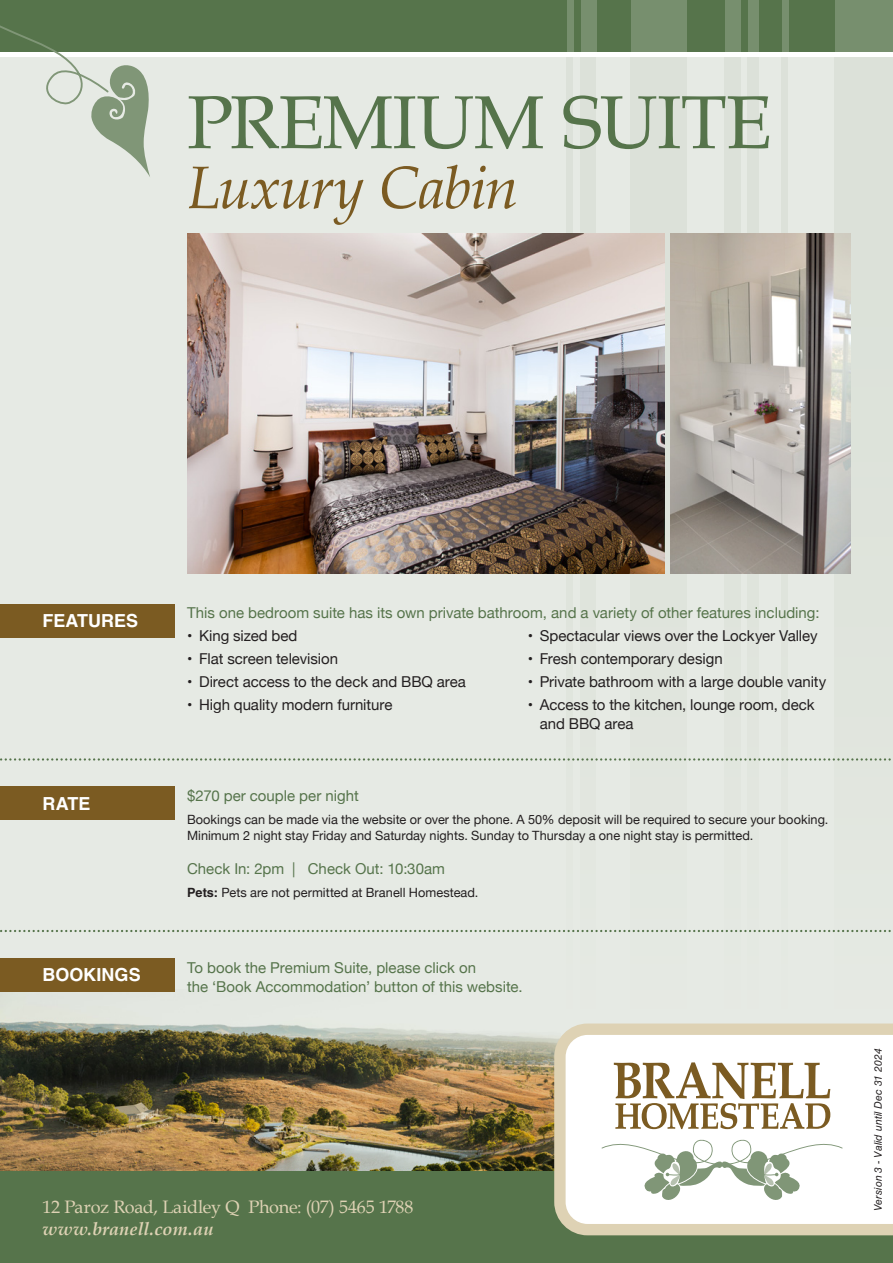
<style>
.page{position:relative;width:893px;height:1263px;background:#fff}
.page>*{position:absolute;margin:0;border:0;box-sizing:border-box;transform-origin:0 0}
.t1{font:75px "Book Antiqua";letter-spacing:-.015em;color:#56744b}
.t2{font:italic 60px "Book Antiqua";letter-spacing:-.02em;color:#7b5b22}
.t3{font:18px "Book Antiqua";letter-spacing:-.015em;color:#ded2b4}
.t4{font:700 18px "Helvetica LT Std";color:#fff}
.t5{font:italic 700 18px "Book Antiqua";letter-spacing:.01em;color:#ded2b4}
.t6{font:15px/19.5px "Helvetica Neue";letter-spacing:-.005em;color:#231f20}
.t7{font:15px/19.2px "Helvetica Neue";color:#56744b}
.t8{font:12.75px/16.5px "Helvetica Neue";letter-spacing:.005em;color:#231f20}
.t9{font:italic 10.5px "Helvetica LT Std";letter-spacing:.01em;color:#231f20}
.s1{font-family:"Helvetica LT Std";font-weight:700}
</style>
<div class="page">
<div style="left:0;top:57px;width:893px;height:1114px;background:#e6eae4"></div>
<div style="left:630px;top:57px;width:56px;height:955px;background:#e0e5dd"></div>
<div style="left:567px;top:57px;width:6px;height:955px;background:#e0e5dd"></div>
<div style="left:580px;top:57px;width:16px;height:955px;background:#e0e5dd"></div>
<div style="left:748px;top:57px;width:10px;height:955px;background:#e0e5dd"></div>
<div style="left:782px;top:57px;width:6px;height:955px;background:#e0e5dd"></div>
<div style="left:724px;top:57px;width:16px;height:955px;background:#e0e5dd"></div>
<div style="left:834px;top:57px;width:59px;height:955px;background:#dfe4dc"></div>
<div style="left:0;top:0;width:893px;height:52px;background:#56744b"></div>
<svg style="left:0;top:25px;width:150px;height:152px"></svg>
<div style="left:631px;top:0;width:56px;height:52px;background:#778f6e"></div>
<div style="left:567px;top:0;width:6px;height:52px;background:#778f6e"></div>
<div style="left:581px;top:0;width:15px;height:52px;background:#778f6e"></div>
<div style="left:748px;top:0;width:11px;height:52px;background:#778f6e"></div>
<div style="left:782px;top:0;width:6px;height:52px;background:#778f6e"></div>
<div style="left:725px;top:0;width:16px;height:52px;background:#778f6e"></div>
<div style="left:835px;top:0;width:58px;height:52px;background:#778f6e"></div>
<img style="left:0;top:990px;width:548px;height:181px">
<div style="left:0;top:1171px;width:893px;height:92px;background:#56744b"></div>
<svg style="left:548px;top:1023px;width:345px;height:213px;background:#f2efe7"></svg>
<svg style="left:614px;top:1062px;width:216px;height:67px;background:#cfc3ae"></svg>
<svg style="left:601px;top:1139px;width:242px;height:62px;background:#e1e6df"></svg>
<img style="left:187px;top:234px;width:477px;height:340px">
<img style="left:671px;top:234px;width:179px;height:340px">
<div style="left:0;top:604px;width:174px;height:33px;background:#7b5b22"></div>
<div style="left:0;top:787px;width:174px;height:33px;background:#7b5b22"></div>
<svg style="left:0;top:758px;width:891px;height:3px"></svg>
<div style="left:0;top:958px;width:174px;height:34px;background:#7b5b22"></div>
<svg style="left:0;top:930px;width:891px;height:2px"></svg>
<p class="t1" style="left:187px;top:76px;width:586px">PREMIUM SUITE</p>
<p class="t2" style="left:187px;top:153px;width:333px">Luxury Cabin</p>
<p class="t4" style="left:43px;top:610px;width:97px">FEATURES</p>
<p class="t7" style="left:187px;top:604px;width:634px">This one bedroom suite has its own private bathroom, and a variety of other features including:</p>
<p class="t6" style="left:187px;top:627px;width:112px">• King sized bed</p>
<p class="t6" style="left:187px;top:650px;width:153px">• Flat screen television</p>
<p class="t6" style="left:187px;top:673px;width:280px">• Direct access to the deck and BBQ area</p>
<p class="t6" style="left:187px;top:695px;width:207px">• High quality modern furniture</p>
<p class="t6" style="left:528px;top:627px;width:291px">• Spectacular views over the Lockyer Valley</p>
<p class="t6" style="left:528px;top:650px;width:196px">• Fresh contemporary design</p>
<p class="t6" style="left:528px;top:673px;width:300px">• Private bathroom with a large double vanity</p>
<p class="t6" style="left:540px;top:695px;width:276px;text-indent:-12px">• Access to the kitchen, lounge room, deck and BBQ area</p>
<p class="t4" style="left:43px;top:793px;width:49px">RATE</p>
<p class="t7" style="left:187px;top:787px;width:173px">$270 per couple per night</p>
<p class="t8" style="left:187px;top:812px;width:643px">Bookings can be made via the website or over the phone. A 50% deposit will be required to secure your booking.<br>Minimum 2 night stay Friday and Saturday nights. Sunday to Thursday a one night stay is permitted.</p>
<p class="t7" style="left:187px;top:860px;width:259px">Check In: 2pm | Check Out: 10:30am</p>
<p class="t8" style="left:187px;top:885px;width:293px"><span class="s1">Pets:</span> Pets are not permitted at Branell Homestead.</p>
<p class="t4" style="left:43px;top:964px;width:100px">BOOKINGS</p>
<p class="t7" style="left:187px;top:958px;width:337px">To book the Premium Suite, please click on<br>the ‘Book Accommodation’ button of this website.</p>
<p class="t3" style="left:43px;top:1195px;width:372px">12 Paroz Road, Laidley Q Phone: (07) 5465 1788</p>
<p class="t5" style="left:43px;top:1219px;width:172px">www.branell.com.au</p>
<p class="t9" style="left:872px;top:1211px;width:164px;rotate:-90deg">Version 3 - Valid until Dec 31 2024</p>
</div>
